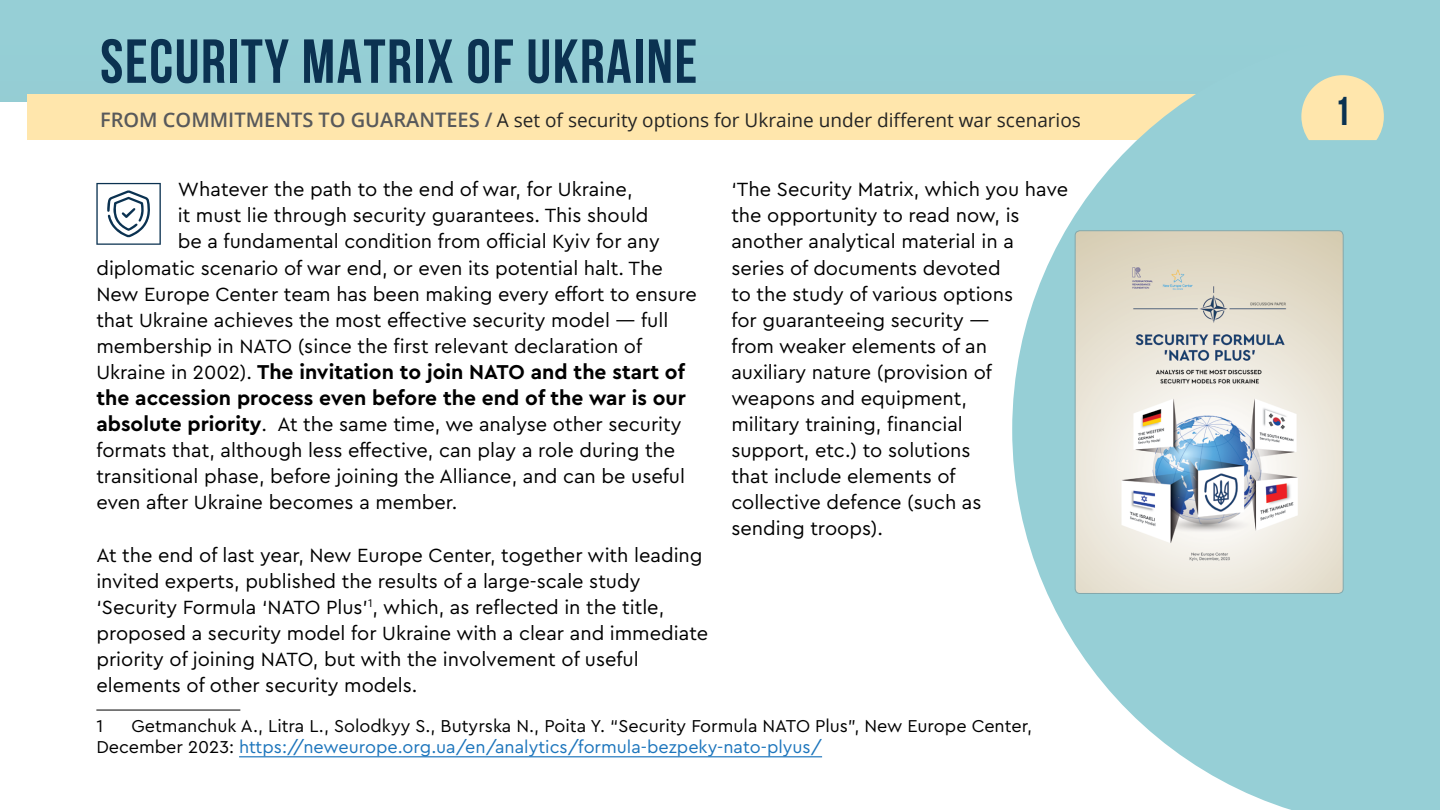
<style>
.page{position:relative;width:1440px;height:810px;background:#fff}
.page>*{position:absolute;margin:0;border:0;box-sizing:border-box;transform-origin:0 0}
.t1{font:700 62px "Bebas Neue";letter-spacing:.025em;color:#0b3251}
.t2{font:700 40px "Bebas Neue";color:#0b3251}
.основной{font:700 21px/26px "Cera Pro";color:#000}
.основной-2{font:20px/26px "Cera Pro";color:#000}
.t3{font:19px "Open Sans";color:#242424}
.footnote_text{font:18px/21.6px "Cera Pro";color:#000}
.s1{font-weight:600;font-size:20px;color:#58595b}
.s2{font-weight:400;font-size:20px}
.s3{font-weight:700;font-size:21px}
.s4{color:#1c75bc}
</style>
<div class="page">
<div style="left:0;top:0;width:1440px;height:102px;background:#96cfd6"></div>
<div style="left:27px;top:94px;width:1350px;height:46px;background:#ffe6ac"></div>
<svg style="left:1012px;top:94px;width:428px;height:716px;fill:#96cfd6"></svg>
<svg style="left:1301px;top:75px;width:83px;height:65px"></svg>
<hr style="left:96px;top:709px;width:144px;height:1px;background:#000">
<hr style="left:239px;top:756px;width:583px;height:1px;background:#1c75bc">
<svg style="left:96px;top:183px;width:65px;height:62px"></svg>
<img style="left:1075px;top:231px;width:267px;height:362px">
<div style="left:1075px;top:230px;width:269px;height:364px;border:1px solid #83a8ac;border-radius:5px"></div>
<h1 class="t1" style="left:100px;top:27px;width:599px">SECURITY MATRIX OF UKRAINE</h1>
<p class="t3" style="left:100px;top:107px;width:982px"><span class="s1">FROM COMMITMENTS TO GUARANTEES /</span> A set of security options for Ukraine under different war scenarios</p>
<p class="основной-2" style="left:178px;top:176px;width:456px">Whatever the path to the end of war, for Ukraine,</p>
<p class="основной-2" style="left:178px;top:202px;width:472px">it must lie through security guarantees. This should</p>
<p class="основной-2" style="left:178px;top:228px;width:484px">be a fundamental condition from official Kyiv for any</p>
<p class="основной-2" style="left:96px;top:254px;width:568px">diplomatic scenario of war end, or even its potential halt. The</p>
<p class="основной-2" style="left:96px;top:280px;width:602px">New Europe Center team has been making every effort to ensure</p>
<p class="основной-2" style="left:96px;top:306px;width:573px">that Ukraine achieves the most effective security model — full</p>
<p class="основной-2" style="left:96px;top:332px;width:547px">membership in NATO (since the first relevant declaration of</p>
<p class="основной" style="left:96px;top:358px;width:591px"><span class="s2">Ukraine in 2002).</span> The invitation to join NATO and the start of the accession process even before the end of the war is our</p>
<p class="основной-2" style="left:96px;top:410px;width:590px"><span class="s3">absolute priority</span>. At the same time, we analyse other security formats that, although less effective, can play a role during the transitional phase, before joining the Alliance, and can be useful even after Ukraine becomes a member.</p>
<p class="основной-2" style="left:96px;top:541px;width:613px">At the end of last year, New Europe Center, together with leading invited experts, published the results of a large-scale study ‘Security Formula ‘NATO Plus’<sup>1</sup>, which, as reflected in the title, proposed a security model for Ukraine with a clear and immediate priority of joining NATO, but with the involvement of useful elements of other security models.</p>
<p class="footnote_text" style="left:96px;top:714px;width:8px">1</p>
<p class="основной-2" style="left:731px;top:176px;width:338px">‘The Security Matrix, which you have the opportunity to read now, is another analytical material in a series of documents devoted<br>to the study of various options<br>for guaranteeing security —<br>from weaker elements of an<br>auxiliary nature (provision of weapons and equipment,<br>military training, financial<br>support, etc.) to solutions<br>that include elements of<br>collective defence (such as<br>sending troops).</p>
<p class="footnote_text" style="left:96px;top:714px;width:937px;text-indent:35px">Getmanchuk A., Litra L., Solodkyy S., Butyrska N., Poita Y. “Security Formula NATO Plus”, New Europe Center,<br>December 2023: <span class="s4">https://neweurope.org.ua/en/analytics/formula-bezpeky-nato-plyus/</span></p>
<h2 class="t2" style="left:1335px;top:89px;width:17px">1</h2>
</div>
